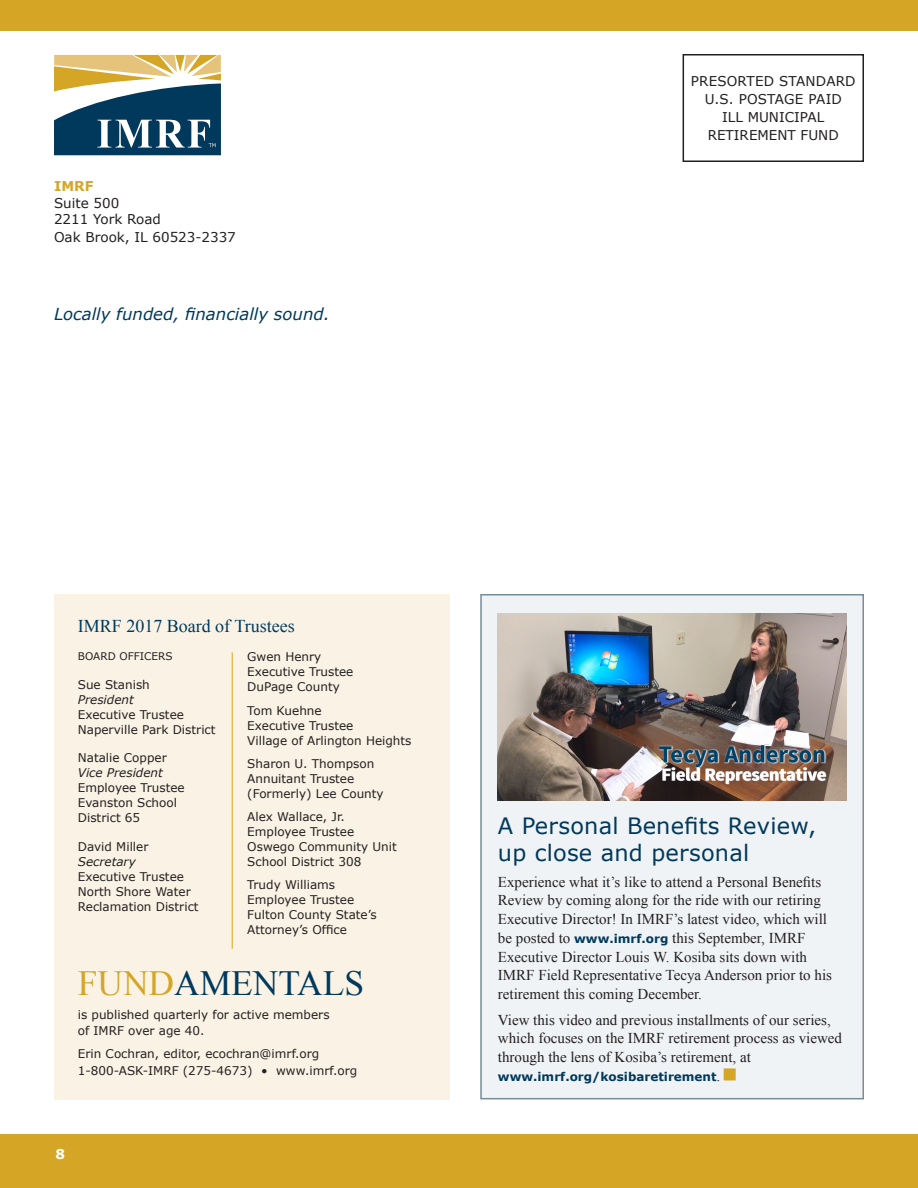
<style>
.page{position:relative;width:918px;height:1188px;background:#fff}
.page>*{position:absolute;margin:0;border:0;box-sizing:border-box;transform-origin:0 0}
.t1{font:35.4px "Times New Roman";color:#00395c}
.Subhead_-_Dark_Blue{font:22.5px/27px "Verdana";letter-spacing:.01em;color:#00395c}
.t2{font:18px "Times New Roman";color:#00395c}
.t3{font:italic 16.5px "Verdana";color:#00395c}
.Story_Text{font:15px/18.8px "Times New Roman";color:#231f20}
.t4{font:13.5px "Verdana";color:#231f20}
.t5{font:700 13.5px "Verdana";color:#d5a626}
.t6{font:700 13.5px "Verdana";color:#fff}
.t7{font:12px/15px "Verdana";color:#231f20}
.Story_Text-2{font:700 12px "Verdana";color:#00395c}
.t8{font:italic 12px "Verdana";color:#231f20}
.t9{font:10.5px "Verdana";color:#231f20}
.s1{font-style:italic}
.s2{color:#d5a626}
.s3{font-family:"Verdana";font-weight:700;font-size:12px;color:#00395c}
.s4{font-family:"Times New Roman";font-weight:400;font-size:15px;color:#231f20}
</style>
<div class="page">
<div style="left:0;top:1134px;width:918px;height:54px;background:#d5a626"></div>
<svg style="left:54px;top:55px;width:167px;height:100px"></svg>
<div style="left:0;top:0;width:918px;height:30px;background:#d5a626"></div>
<div style="left:683px;top:54px;width:181px;height:108px;border:2px solid #231f20"></div>
<div style="left:54px;top:594px;width:396px;height:505px;background:#faf3e5"></div>
<hr style="left:232px;top:652px;width:1px;height:297px;background:#d5a626">
<div style="left:481px;top:595px;width:382px;height:504px;background:#f0f3f5"></div>
<div style="left:480px;top:594px;width:384px;height:505px;border:2px solid #758c99"></div>
<img style="left:498px;top:613px;width:348px;height:188px">
<p class="t5" style="left:54px;top:177px;width:41px">IMRF</p>
<p class="t4" style="left:54px;top:194px;width:67px">Suite 500</p>
<p class="t4" style="left:54px;top:210px;width:108px">2211 York Road</p>
<p class="t4" style="left:54px;top:228px;width:183px">Oak Brook, IL 60523-2337</p>
<p class="t3" style="left:54px;top:302px;width:277px">Locally funded, financially sound.</p>
<p class="t4" style="left:691px;top:72px;width:166px">PRESORTED STANDARD</p>
<p class="t4" style="left:705px;top:90px;width:139px">U.S. POSTAGE PAID</p>
<p class="t4" style="left:722px;top:108px;width:104px">ILL MUNICIPAL</p>
<p class="t4" style="left:708px;top:126px;width:133px">RETIREMENT FUND</p>
<p class="t2" style="left:78px;top:614px;width:219px">IMRF 2017 Board of Trustees</p>
<p class="t9" style="left:78px;top:649px;width:96px">BOARD OFFICERS</p>
<p class="t7" style="left:78px;top:677px;width:74px">Sue Stanish</p>
<p class="t7" style="left:78px;top:692px;width:139px"><span class="s1">President<br></span>Executive Trustee<br>Naperville Park District</p>
<p class="t7" style="left:78px;top:750px;width:90px">Natalie Copper</p>
<p class="t7" style="left:78px;top:765px;width:108px"><span class="s1">Vice President<br></span>Employee Trustee</p>
<p class="t7" style="left:78px;top:795px;width:101px">Evanston School<br>District 65</p>
<p class="t7" style="left:78px;top:839px;width:72px">David Miller</p>
<p class="t8" style="left:78px;top:853px;width:60px">Secretary</p>
<p class="t7" style="left:78px;top:869px;width:108px">Executive Trustee</p>
<p class="t7" style="left:78px;top:884px;width:122px">North Shore Water<br>Reclamation District</p>
<p class="t7" style="left:247px;top:650px;width:108px">Gwen Henry<br>Executive Trustee<br>DuPage County</p>
<p class="t7" style="left:247px;top:703px;width:76px">Tom Kuehne</p>
<p class="t7" style="left:247px;top:718px;width:108px">Executive Trustee</p>
<p class="t7" style="left:247px;top:733px;width:166px">Village of Arlington Heights</p>
<p class="t7" style="left:247px;top:756px;width:138px">Sharon U. Thompson<br>Annuitant Trustee (Formerly) Lee County</p>
<p class="t7" style="left:247px;top:809px;width:151px">Alex Wallace, Jr.<br>Employee Trustee<br>Oswego Community Unit<br>School District 308</p>
<p class="t7" style="left:247px;top:877px;width:131px">Trudy Williams<br>Employee Trustee<br>Fulton County State’s<br>Attorney’s Office</p>
<p class="t1" style="left:78px;top:960px;width:288px"><span class="s2">FUND</span>AMENTALS</p>
<p class="t7" style="left:78px;top:1006px;width:253px;line-height:16.5px">is published quarterly for active members of IMRF over age 40.</p>
<p class="t7" style="left:78px;top:1046px;width:243px">Erin Cochran, editor, ecochran@imrf.org</p>
<p class="t7" style="left:78px;top:1063px;width:281px">1-800-ASK-IMRF (275-4673) • www.imrf.org</p>
<p class="t6" style="left:56px;top:1144px;width:11px">8</p>
<p class="Subhead_-_Dark_Blue" style="left:498px;top:812px;width:320px">A Personal Benefits Review, up close and personal</p>
<p class="Story_Text" style="left:498px;top:872px;width:336px">Experience what it’s like to attend a Personal Benefits Review by coming along for the ride with our retiring Executive Director! In IMRF’s latest video, which will be posted to <span class="s3">www.imrf.org</span> this September, IMRF Executive Director Louis W. Kosiba sits down with IMRF Field Representative Tecya Anderson prior to his retirement this coming December.</p>
<p class="Story_Text" style="left:498px;top:1010px;width:346px">View this video and previous installments of our series, which focuses on the IMRF retirement process as viewed through the lens of Kosiba’s retirement, at</p>
<p class="Story_Text-2" style="left:498px;top:1068px;width:224px">www.imrf.org/kosibaretirement<span class="s4">.</span></p>
</div>
